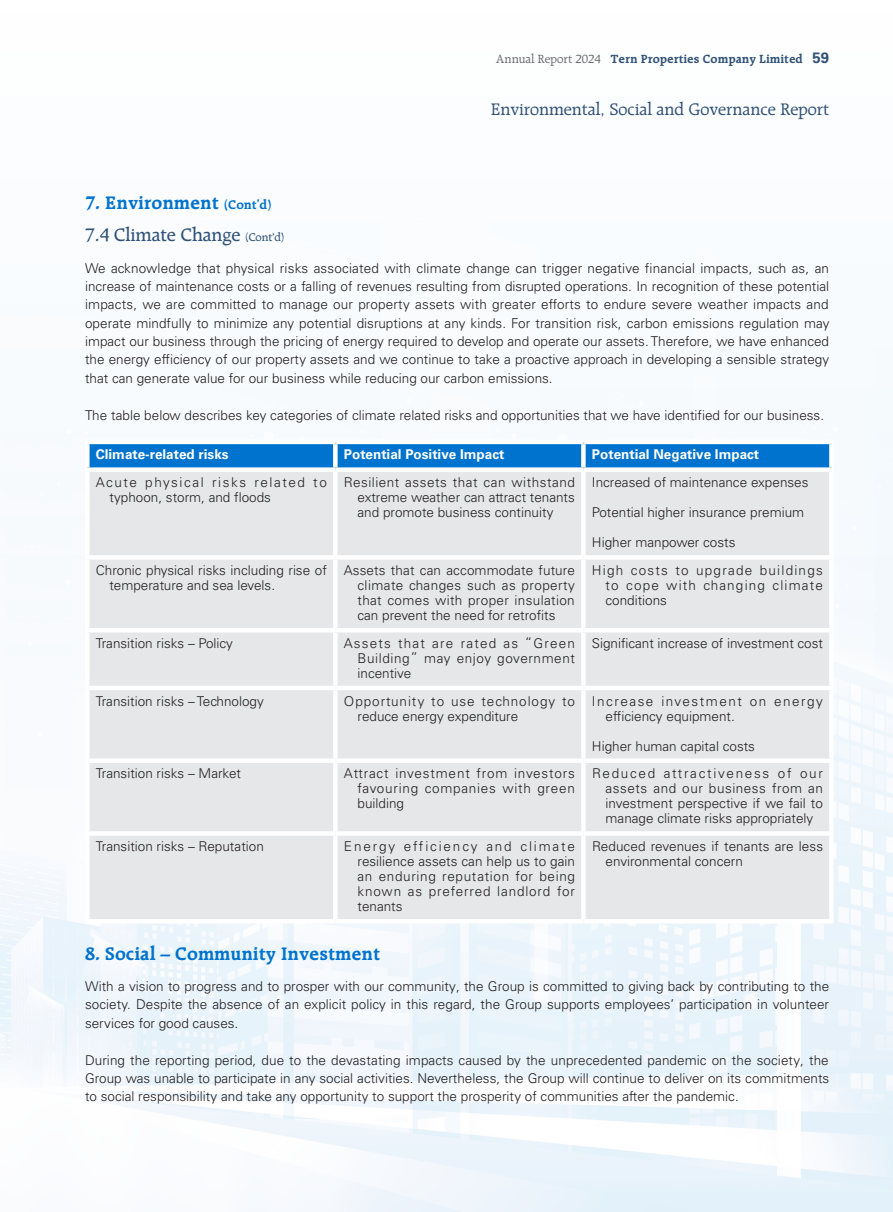
<style>
.page{position:relative;width:893px;height:1212px;background:#fff}
.page>*{position:absolute;margin:0;border:0;box-sizing:border-box;transform-origin:0 0}
.t1{font:500 19.5px/32.7px "Raleigh LT Std";color:#315277}
.t2{font:700 19.5px "Raleigh LT Std";color:#0073ce}
.t3{font:18px "Raleigh LT Std";color:#315277}
.t4{font:300 13.5px/15px "Univers LT Std";color:#231f20;text-align:justify}
.t5{font:700 13.5px "Univers LT Std";color:#fff}
.t6{font:300 13.5px/15px "Univers LT Std";letter-spacing:.045em;color:#231f20}
.t7{font:300 13.5px/15px "Univers LT Std";letter-spacing:.1em;color:#231f20}
.t8{font:300 13.5px/15px "Univers LT Std";letter-spacing:.11em;color:#231f20}
.t9{font:700 12.75px "Raleigh LT Std";color:#315277}
.s1{font-weight:400;color:#6c6d70}
.s2{font-family:"Univers LT Std";font-size:15px}
.s3{font-weight:700;color:#0073ce}
.s4{font-weight:700;font-size:13.5px;color:#0073ce}
.s5{font-size:12px}
</style>
<div class="page">
<img style="left:0;top:432px;width:893px;height:780px">
<div style="left:90px;top:444px;width:739px;height:23px;background:#0073ce"></div>
<div style="left:90px;top:472px;width:739px;height:447px;background:#e6e7e9"></div>
<hr style="left:85px;top:440px;width:250px;height:4px;background:#fff">
<div style="left:85px;top:444px;width:5px;height:23px;background:#fff"></div>
<hr style="left:335px;top:440px;width:248px;height:4px;background:#fff">
<div style="left:333px;top:444px;width:5px;height:23px;background:#fff"></div>
<hr style="left:583px;top:440px;width:251px;height:4px;background:#fff">
<div style="left:581px;top:444px;width:5px;height:23px;background:#fff"></div>
<div style="left:829px;top:444px;width:5px;height:23px;background:#fff"></div>
<div style="left:85px;top:467px;width:250px;height:5px;background:#fff"></div>
<div style="left:85px;top:472px;width:5px;height:83px;background:#fff"></div>
<div style="left:335px;top:467px;width:248px;height:5px;background:#fff"></div>
<div style="left:333px;top:472px;width:5px;height:83px;background:#fff"></div>
<div style="left:583px;top:467px;width:251px;height:5px;background:#fff"></div>
<div style="left:581px;top:472px;width:5px;height:83px;background:#fff"></div>
<div style="left:829px;top:472px;width:5px;height:83px;background:#fff"></div>
<div style="left:85px;top:555px;width:250px;height:5px;background:#fff"></div>
<div style="left:85px;top:560px;width:5px;height:68px;background:#fff"></div>
<div style="left:335px;top:555px;width:248px;height:5px;background:#fff"></div>
<div style="left:333px;top:560px;width:5px;height:68px;background:#fff"></div>
<div style="left:583px;top:555px;width:251px;height:5px;background:#fff"></div>
<div style="left:581px;top:560px;width:5px;height:68px;background:#fff"></div>
<div style="left:829px;top:560px;width:5px;height:68px;background:#fff"></div>
<hr style="left:85px;top:628px;width:250px;height:4px;background:#fff">
<div style="left:85px;top:632px;width:5px;height:54px;background:#fff"></div>
<hr style="left:335px;top:628px;width:248px;height:4px;background:#fff">
<div style="left:333px;top:632px;width:5px;height:54px;background:#fff"></div>
<hr style="left:583px;top:628px;width:251px;height:4px;background:#fff">
<div style="left:581px;top:632px;width:5px;height:54px;background:#fff"></div>
<div style="left:829px;top:632px;width:5px;height:54px;background:#fff"></div>
<hr style="left:85px;top:686px;width:250px;height:4px;background:#fff">
<div style="left:85px;top:690px;width:5px;height:68px;background:#fff"></div>
<hr style="left:335px;top:686px;width:248px;height:4px;background:#fff">
<div style="left:333px;top:690px;width:5px;height:68px;background:#fff"></div>
<hr style="left:583px;top:686px;width:251px;height:4px;background:#fff">
<div style="left:581px;top:690px;width:5px;height:68px;background:#fff"></div>
<div style="left:829px;top:690px;width:5px;height:68px;background:#fff"></div>
<div style="left:85px;top:758px;width:250px;height:5px;background:#fff"></div>
<div style="left:85px;top:763px;width:5px;height:68px;background:#fff"></div>
<div style="left:335px;top:758px;width:248px;height:5px;background:#fff"></div>
<div style="left:333px;top:763px;width:5px;height:68px;background:#fff"></div>
<div style="left:583px;top:758px;width:251px;height:5px;background:#fff"></div>
<div style="left:581px;top:763px;width:5px;height:68px;background:#fff"></div>
<div style="left:829px;top:763px;width:5px;height:68px;background:#fff"></div>
<div style="left:85px;top:831px;width:250px;height:5px;background:#fff"></div>
<div style="left:85px;top:836px;width:5px;height:83px;background:#fff"></div>
<div style="left:335px;top:831px;width:248px;height:5px;background:#fff"></div>
<div style="left:333px;top:836px;width:5px;height:83px;background:#fff"></div>
<div style="left:583px;top:831px;width:251px;height:5px;background:#fff"></div>
<div style="left:581px;top:836px;width:5px;height:83px;background:#fff"></div>
<div style="left:829px;top:836px;width:5px;height:83px;background:#fff"></div>
<hr style="left:85px;top:919px;width:250px;height:4px;background:#fff">
<hr style="left:335px;top:919px;width:248px;height:4px;background:#fff">
<hr style="left:583px;top:919px;width:251px;height:4px;background:#fff">
<p class="t9" style="left:496px;top:51px;width:335px"><span class="s1">Annual Report 2024</span> Tern Properties Company Limited <span class="s2">59</span></p>
<h2 class="t3" style="left:491px;top:99px;width:340px">Environmental, Social and Governance Report</h2>
<h1 class="t1" style="left:85px;top:186px;width:201px"><span class="s3">7. Environment</span> <span class="s4">(Cont’d)<br></span>7.4 Climate Change <span class="s5">(Cont’d)</span></h1>
<p class="t4" style="left:85px;top:259px;width:746px;line-height:18.3px">We acknowledge that physical risks associated with climate change can trigger negative financial impacts, such as, an increase of maintenance costs or a falling of revenues resulting from disrupted operations. In recognition of these potential impacts, we are committed to manage our property assets with greater efforts to endure severe weather impacts and operate mindfully to minimize any potential disruptions at any kinds. For transition risk, carbon emissions regulation may impact our business through the pricing of energy required to develop and operate our assets. Therefore, we have enhanced the energy efficiency of our property assets and we continue to take a proactive approach in developing a sensible strategy that can generate value for our business while reducing our carbon emissions.</p>
<p class="t4" style="left:85px;top:407px;width:740px">The table below describes key categories of climate related risks and opportunities that we have identified for our business.</p>
<p class="t5" style="left:96px;top:447px;width:134px">Climate-related risks</p>
<p class="t5" style="left:344px;top:447px;width:162px">Potential Positive Impact</p>
<p class="t5" style="left:592px;top:447px;width:169px">Potential Negative Impact</p>
<p class="t7" style="left:109px;top:475px;width:219px;text-indent:-14px">Acute physical risks related to typhoon, storm, and floods</p>
<p class="t4" style="left:357px;top:475px;width:219px;text-indent:-14px">Resilient assets that can withstand extreme weather can attract tenants and promote business continuity</p>
<p class="t4" style="left:592px;top:475px;width:218px">Increased of maintenance expenses</p>
<p class="t4" style="left:592px;top:505px;width:214px">Potential higher insurance premium</p>
<p class="t4" style="left:592px;top:535px;width:145px">Higher manpower costs</p>
<p class="t4" style="left:109px;top:563px;width:219px;text-indent:-14px">Chronic physical risks including rise of temperature and sea levels.</p>
<p class="t4" style="left:357px;top:563px;width:219px;text-indent:-14px">Assets that can accommodate future climate changes such as property that comes with proper insulation can prevent the need for retrofits</p>
<p class="t4" style="left:605px;top:563px;width:219px;text-indent:-14px">High costs to upgrade buildings to cope with changing climate conditions</p>
<p class="t4" style="left:96px;top:635px;width:139px">Transition risks – Policy</p>
<p class="t4" style="left:357px;top:635px;width:219px;text-indent:-14px">Assets that are rated as “Green Building” may enjoy government incentive</p>
<p class="t4" style="left:592px;top:635px;width:232px">Significant increase of investment cost</p>
<p class="t4" style="left:96px;top:693px;width:169px">Transition risks – Technology</p>
<p class="t6" style="left:358px;top:693px;width:219px;text-indent:-14px">Opportunity to use technology to reduce energy expenditure</p>
<p class="t8" style="left:606px;top:693px;width:219px;text-indent:-14px">Increase investment on energy efficiency equipment.</p>
<p class="t4" style="left:592px;top:738px;width:165px">Higher human capital costs</p>
<p class="t4" style="left:96px;top:766px;width:147px">Transition risks – Market</p>
<p class="t4" style="left:358px;top:766px;width:219px;text-indent:-14px">Attract investment from investors favouring companies with green building</p>
<p class="t4" style="left:606px;top:766px;width:219px;text-indent:-14px">Reduced attractiveness of our assets and our business from an investment perspective if we fail to manage climate risks appropriately</p>
<p class="t4" style="left:96px;top:839px;width:169px">Transition risks – Reputation</p>
<p class="t4" style="left:358px;top:839px;width:219px;text-indent:-14px">Energy efficiency and climate resilience assets can help us to gain an enduring reputation for being known as preferred landlord for tenants</p>
<p class="t4" style="left:606px;top:839px;width:219px;text-indent:-14px">Reduced revenues if tenants are less environmental concern</p>
<h1 class="t2" style="left:85px;top:942px;width:297px">8. Social – Community Investment</h1>
<p class="t4" style="left:85px;top:977px;width:746px;line-height:18.3px">With a vision to progress and to prosper with our community, the Group is committed to giving back by contributing to the society. Despite the absence of an explicit policy in this regard, the Group supports employees’ participation in volunteer services for good causes.</p>
<p class="t4" style="left:85px;top:1050px;width:746px;line-height:18.3px">During the reporting period, due to the devastating impacts caused by the unprecedented pandemic on the society, the Group was unable to participate in any social activities. Nevertheless, the Group will continue to deliver on its commitments to social responsibility and take any opportunity to support the prosperity of communities after the pandemic.</p>
</div>
